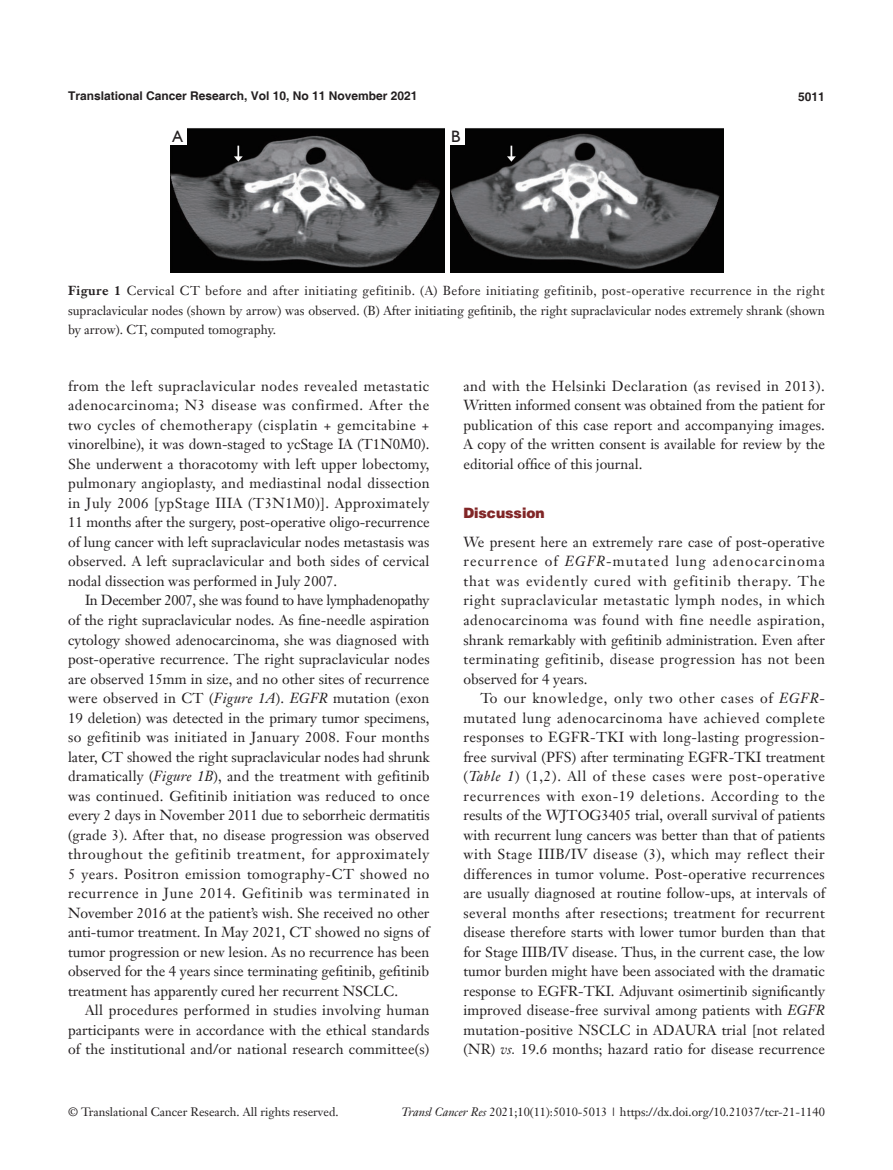
<style>
.page{position:relative;width:893px;height:1170px;background:#fff}
.page>*{position:absolute;margin:0;border:0;box-sizing:border-box;transform-origin:0 0}
.t1{font:16.5px "Humanist 521 BT";color:#231f20}
.t2{font:14.25px/19.5px "Janson Text LT";color:#231f20;text-align:justify}
.一级标题-6_5{font:900 14.25px "Helvetica";color:#812627}
.t3{font:12.75px/19.5px "Janson Text LT";color:#231f20;text-align:justify}
.t4{font:12px "Janson Text LT";color:#231f20}
.t5{font:700 12px "Helvetica";color:#231f20}
.s1{font-weight:700}
.s2{font-style:italic}
</style>
<div class="page">
<img style="left:171px;top:128px;width:553px;height:145px">
<hr style="left:445px;top:128px;width:4px;height:146px;background:#fff">
<div style="left:169px;top:128px;width:17px;height:17px;background:#fff"></div>
<div style="left:447px;top:128px;width:17px;height:17px;background:#fff"></div>
<p class="t5" style="left:68px;top:88px;width:351px">Translational Cancer Research, Vol 10, No 11 November 2021</p>
<p class="t5" style="left:798px;top:89px;width:28px">5011</p>
<p class="t1" style="left:173px;top:126px;width:12px">A</p>
<p class="t1" style="left:451px;top:126px;width:11px">B</p>
<p class="t3" style="left:68px;top:281px;width:758px"><span class="s1">Figure 1</span> Cervical CT before and after initiating gefitinib. (A) Before initiating gefitinib, post-operative recurrence in the right supraclavicular nodes (shown by arrow) was observed. (B) After initiating gefitinib, the right supraclavicular nodes extremely shrank (shown by arrow). CT, computed tomography.</p>
<p class="t2" style="left:68px;top:376px;width:363px">from the left supraclavicular nodes revealed metastatic adenocarcinoma; N3 disease was confirmed. After the two cycles of chemotherapy (cisplatin + gemcitabine + vinorelbine), it was down-staged to ycStage IA (T1N0M0).<br>She underwent a thoracotomy with left upper lobectomy, pulmonary angioplasty, and mediastinal nodal dissection in July 2006 [ypStage IIIA (T3N1M0)]. Approximately 11 months after the surgery, post-operative oligo-recurrence of lung cancer with left supraclavicular nodes metastasis was observed. A left supraclavicular and both sides of cervical nodal dissection was performed in July 2007.</p>
<p class="t2" style="left:68px;top:590px;width:363px;text-indent:17px">In December 2007, she was found to have lymphadenopathy of the right supraclavicular nodes. As fine-needle aspiration cytology showed adenocarcinoma, she was diagnosed with post-operative recurrence. The right supraclavicular nodes are observed 15mm in size, and no other sites of recurrence were observed in CT (<span class="s2">Figure 1A</span>). <span class="s2">EGFR</span> mutation (exon 19 deletion) was detected in the primary tumor specimens, so gefitinib was initiated in January 2008. Four months later, CT showed the right supraclavicular nodes had shrunk dramatically (<span class="s2">Figure 1B</span>), and the treatment with gefitinib was continued. Gefitinib initiation was reduced to once every 2 days in November 2011 due to seborrheic dermatitis (grade 3). After that, no disease progression was observed throughout the gefitinib treatment, for approximately 5 years. Positron emission tomography-CT showed no recurrence in June 2014. Gefitinib was terminated in November 2016 at the patient’s wish. She received no other anti-tumor treatment. In May 2021, CT showed no signs of tumor progression or new lesion. As no recurrence has been observed for the 4 years since terminating gefitinib, gefitinib treatment has apparently cured her recurrent NSCLC.</p>
<p class="t2" style="left:68px;top:1000px;width:363px;text-indent:17px">All procedures performed in studies involving human participants were in accordance with the ethical standards of the institutional and/or national research committee(s)</p>
<p class="t2" style="left:463px;top:376px;width:363px">and with the Helsinki Declaration (as revised in 2013).<br>Written informed consent was obtained from the patient for publication of this case report and accompanying images.<br>A copy of the written consent is available for review by the editorial office of this journal.</p>
<p class="一级标题-6_5" style="left:463px;top:503px;width:83px">Discussion</p>
<p class="t2" style="left:463px;top:532px;width:363px">We present here an extremely rare case of post-operative recurrence of <span class="s2">EGFR</span>-mutated lung adenocarcinoma that was evidently cured with gefitinib therapy. The right supraclavicular metastatic lymph nodes, in which adenocarcinoma was found with fine needle aspiration, shrank remarkably with gefitinib administration. Even after terminating gefitinib, disease progression has not been observed for 4 years.</p>
<p class="t2" style="left:463px;top:688px;width:363px;text-indent:17px">To our knowledge, only two other cases of <span class="s2">EGFR&shy;</span>mutated lung adenocarcinoma have achieved complete responses to EGFR-TKI with long-lasting progression&shy;free survival (PFS) after terminating EGFR-TKI treatment (<span class="s2">Table 1</span>) (1,2). All of these cases were post-operative recurrences with exon-19 deletions. According to the results of the WJTOG3405 trial, overall survival of patients with recurrent lung cancers was better than that of patients with Stage IIIB/IV disease (3), which may reflect their differences in tumor volume. Post-operative recurrences are usually diagnosed at routine follow-ups, at intervals of several months after resections; treatment for recurrent disease therefore starts with lower tumor burden than that for Stage IIIB/IV disease. Thus, in the current case, the low tumor burden might have been associated with the dramatic response to EGFR-TKI. Adjuvant osimertinib significantly improved disease-free survival among patients with <span class="s2">EGFR </span>mutation-positive NSCLC in ADAURA trial [not related (NR) <span class="s2">vs.</span> 19.6 months; hazard ratio for disease recurrence</p>
<p class="t4" style="left:68px;top:1104px;width:272px">© Translational Cancer Research. All rights reserved.</p>
<p class="t4" style="left:402px;top:1104px;width:425px"><span class="s2">Transl Cancer Res</span> 2021;10(11):5010-5013 | https://dx.doi.org/10.21037/tcr-21-1140</p>
</div>
